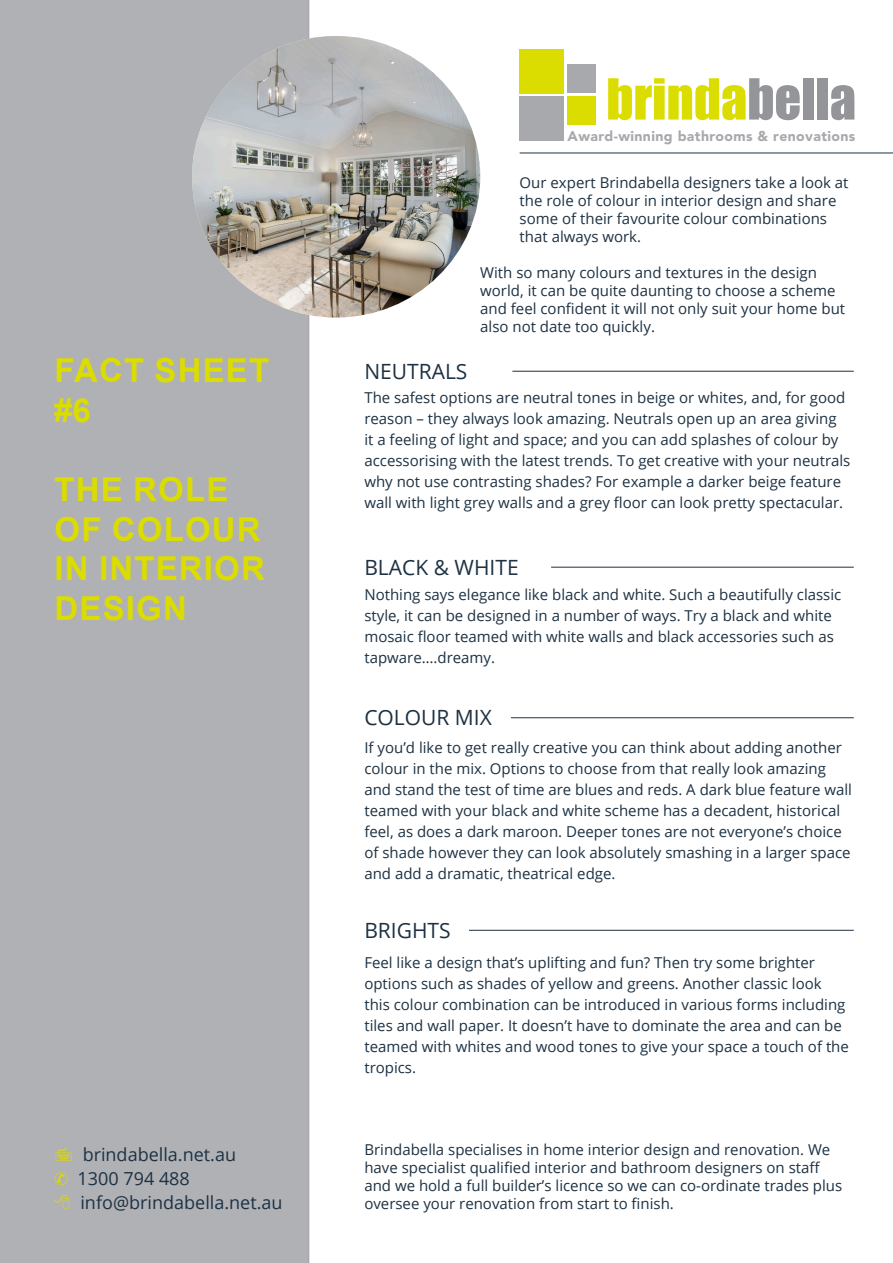
<style>
.page{position:relative;width:893px;height:1263px;background:#fff}
.page>*{position:absolute;margin:0;border:0;box-sizing:border-box;transform-origin:0 0}
.t1{font:52.2px "Impact";color:#dbdc00}
.t2{font:700 33px/39.6px "Arial";letter-spacing:.035em;color:#dbdc00}
.Main_Page_Header{font:21px "Open Sans";color:#1d3142}
.Main_Page_Body_Text{font:18px "Open Sans";color:#1d3142}
.Main_Page_Body_Text-2{font:15px/21px "Open Sans";color:#1d3142}
.t3{font:900 14.1px "Avenir";letter-spacing:.03em;color:#a8a9ad}
.s1{color:#dbdc00}
.s2{color:#939598}
</style>
<div class="page">
<div style="left:0;top:0;width:309px;height:1263px;background:#b0b1b5"></div>
<div style="left:519px;top:49px;width:45px;height:44px;background:#dbdc00"></div>
<div style="left:519px;top:97px;width:45px;height:44px;background:#a8a9ad"></div>
<div style="left:567px;top:65px;width:28px;height:28px;background:#a8a9ad"></div>
<div style="left:567px;top:96px;width:28px;height:29px;background:#dbdc00"></div>
<img style="left:192px;top:36px;width:288px;height:281px">
<hr style="left:520px;top:153px;width:373px;height:1px;background:#1d3142">
<hr style="left:512px;top:371px;width:342px;height:1px;background:#1d3142">
<hr style="left:551px;top:567px;width:303px;height:1px;background:#1d3142">
<hr style="left:511px;top:717px;width:343px;height:1px;background:#1d3142">
<hr style="left:469px;top:930px;width:385px;height:1px;background:#1d3142">
<svg style="left:56px;top:1147px;width:16px;height:14px"></svg>
<svg style="left:55px;top:1195px;width:15px;height:14px"></svg>
<h2 class="t2" style="left:54px;top:351px;width:217px">FACT SHEET #6</h2>
<h2 class="t2" style="left:55px;top:470px;width:212px">THE ROLE<br>OF COLOUR<br>IN INTERIOR<br>DESIGN</h2>
<p class="Main_Page_Body_Text" style="left:83px;top:1142px;width:155px">brindabella.net.au</p>
<p class="Main_Page_Body_Text" style="left:54px;top:1166px;width:137px"><span class="s1">✆</span> 1300 794 488</p>
<p class="Main_Page_Body_Text" style="left:80px;top:1190px;width:204px">info@brindabella.net.au</p>
<h1 class="t1" style="left:606px;top:59px;width:251px">brinda<span class="s2">bella</span></h1>
<p class="t3" style="left:568px;top:124px;width:289px">Award-winning bathrooms &amp; renovations</p>
<p class="Main_Page_Header" style="left:364px;top:357px;width:105px">NEUTRALS</p>
<p class="Main_Page_Body_Text-2" style="left:520px;top:173px;width:330px;line-height:18px">Our expert Brindabella designers take a look at the role of colour in interior design and share some of their favourite colour combinations that always work.</p>
<p class="Main_Page_Body_Text-2" style="left:480px;top:263px;width:366px;line-height:18px">With so many colours and textures in the design world, it can be quite daunting to choose a scheme and feel confident it will not only suit your home but also not date too quickly.</p>
<p class="Main_Page_Body_Text-2" style="left:364px;top:387px;width:488px">The safest options are neutral tones in beige or whites, and, for good reason – they always look amazing. Neutrals open up an area giving<br>it a feeling of light and space; and you can add splashes of colour by accessorising with the latest trends. To get creative with your neutrals why not use contrasting shades? For example a darker beige feature wall with light grey walls and a grey floor can look pretty spectacular.</p>
<p class="Main_Page_Header" style="left:364px;top:553px;width:156px">BLACK &amp; WHITE</p>
<p class="Main_Page_Body_Text-2" style="left:364px;top:583px;width:478px">Nothing says elegance like black and white. Such a beautifully classic style, it can be designed in a number of ways. Try a black and white mosaic floor teamed with white walls and black accessories such as tapware….dreamy.</p>
<p class="Main_Page_Header" style="left:364px;top:703px;width:129px">COLOUR MIX</p>
<p class="Main_Page_Body_Text-2" style="left:364px;top:736px;width:489px">If you’d like to get really creative you can think about adding another colour in the mix. Options to choose from that really look amazing and stand the test of time are blues and reds. A dark blue feature wall teamed with your black and white scheme has a decadent, historical feel, as does a dark maroon. Deeper tones are not everyone’s choice of shade however they can look absolutely smashing in a larger space and add a dramatic, theatrical edge.</p>
<p class="Main_Page_Header" style="left:364px;top:916px;width:88px">BRIGHTS</p>
<p class="Main_Page_Body_Text-2" style="left:364px;top:951px;width:486px">Feel like a design that’s uplifting and fun? Then try some brighter options such as shades of yellow and greens. Another classic look this colour combination can be introduced in various forms including tiles and wall paper. It doesn’t have to dominate the area and can be teamed with whites and wood tones to give your space a touch of the tropics.</p>
<p class="Main_Page_Body_Text-2" style="left:364px;top:1140px;width:479px;line-height:18px">Brindabella specialises in home interior design and renovation. We have specialist qualified interior and bathroom designers on staff and we hold a full builder’s licence so we can co-ordinate trades plus oversee your renovation from start to finish.</p>
</div>
